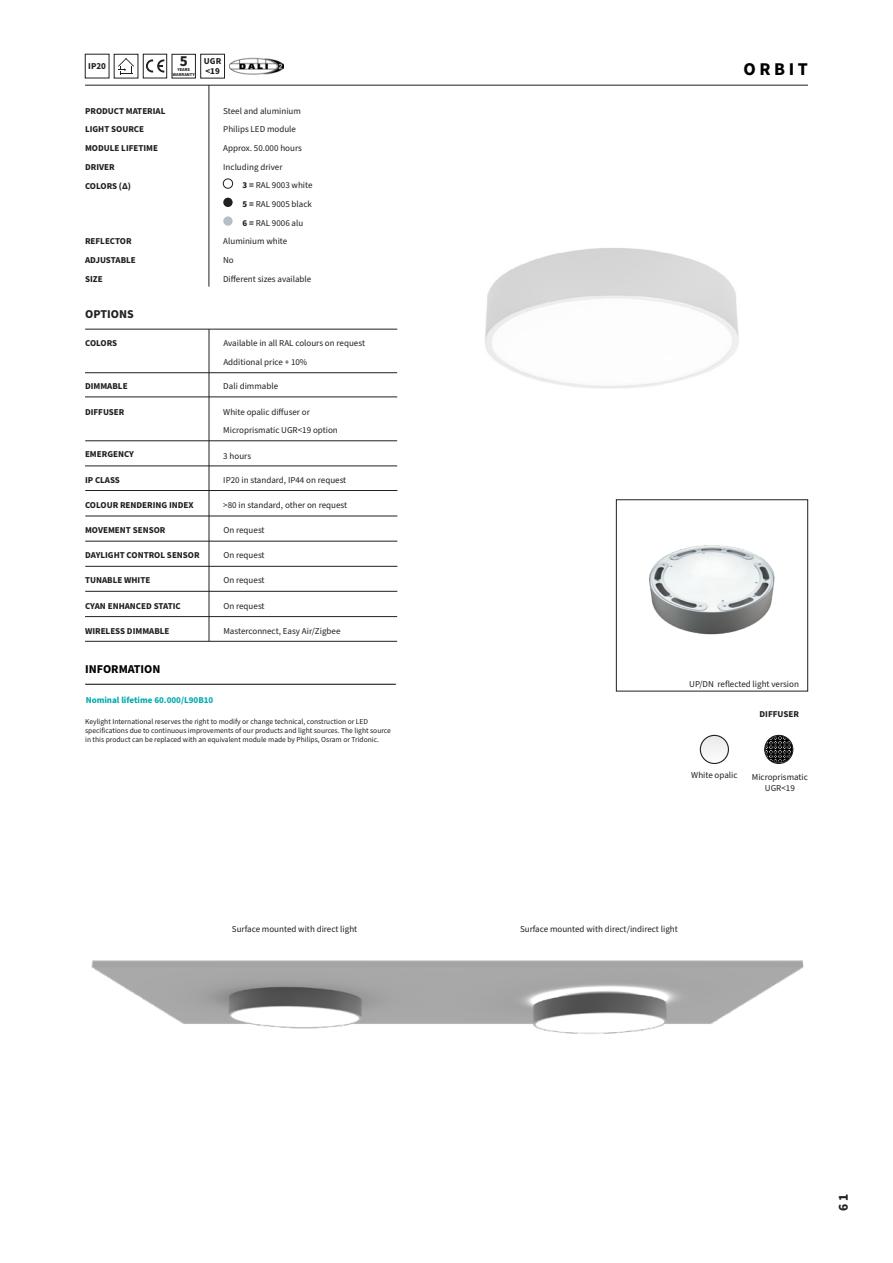
<style>
.page{position:relative;width:893px;height:1263px;background:#fff}
.page>*{position:absolute;margin:0;border:0;box-sizing:border-box;transform-origin:0 0}
.t1{font:700 18px "Source Sans Pro";letter-spacing:.2em;color:#000}
.t2{font:700 15px "Source Sans Pro";color:#231f20}
.t3{font:700 13.5px "Source Sans Pro";color:#231f20}
.t4{font:700 12px "Source Sans Pro";color:#000}
.t5{font:700 12px "Source Sans Pro";color:#231f20}
.t6{font:9px/10.8px "Source Sans Pro";color:#231f20;text-align:center}
.t7{font:700 9px "Source Sans Pro";color:#231f20}
.t8{font:700 9px "Source Sans Pro";color:#03aaaf}
.t9{font:7.5px/9px "Source Sans Pro";color:#231f20}
.t10{font:700 4.5px "Source Sans Pro";color:#231f20}
.s1{font-weight:700}
</style>
<div class="page">
<img style="left:91px;top:960px;width:713px;height:74px">
<div style="left:616px;top:500px;width:192px;height:191px;border:1px solid #231f20"></div>
<div style="left:223px;top:179px;width:10px;height:9px;border:1px solid #231f20;border-radius:50%"></div>
<div style="left:223px;top:198px;width:10px;height:9px;background:#231f20;border-radius:50%"></div>
<div style="left:223px;top:216px;width:10px;height:10px;background:#b6bfc7;border-radius:50%"></div>
<hr style="left:85px;top:85px;width:723px;height:1px;background:#231f20">
<hr style="left:209px;top:85px;width:1px;height:202px;background:#231f20">
<img style="left:649px;top:545px;width:126px;height:90px">
<img style="left:485px;top:248px;width:254px;height:141px">
<svg style="left:118px;top:58px;width:16px;height:16px"></svg>
<svg style="left:146px;top:59px;width:18px;height:14px"></svg>
<div style="left:143px;top:54px;width:24px;height:24px;border:1px solid #231f20"></div>
<div style="left:172px;top:54px;width:24px;height:24px;border:1px solid #231f20"></div>
<svg style="left:765px;top:735px;width:28px;height:28px"></svg>
<div style="left:764px;top:735px;width:29px;height:29px;border:1px solid #231f20;border-radius:50%"></div>
<svg style="left:700px;top:735px;width:28px;height:28px"></svg>
<div style="left:700px;top:735px;width:29px;height:29px;border:1px solid #231f20;border-radius:50%"></div>
<hr style="left:85px;top:684px;width:311px;height:1px;background:#000">
<hr style="left:85px;top:329px;width:312px;height:1px;background:#231f20">
<hr style="left:85px;top:372px;width:312px;height:1px;background:#231f20">
<hr style="left:85px;top:466px;width:312px;height:1px;background:#231f20">
<hr style="left:85px;top:616px;width:312px;height:1px;background:#231f20">
<hr style="left:85px;top:641px;width:312px;height:1px;background:#231f20">
<hr style="left:85px;top:591px;width:312px;height:1px;background:#231f20">
<hr style="left:85px;top:566px;width:312px;height:1px;background:#231f20">
<hr style="left:85px;top:541px;width:312px;height:1px;background:#231f20">
<hr style="left:85px;top:516px;width:312px;height:1px;background:#231f20">
<hr style="left:85px;top:490px;width:312px;height:1px;background:#231f20">
<hr style="left:85px;top:440px;width:312px;height:1px;background:#231f20">
<hr style="left:85px;top:397px;width:312px;height:1px;background:#231f20">
<hr style="left:209px;top:329px;width:1px;height:312px;background:#231f20">
<img style="left:230px;top:57px;width:54px;height:18px">
<p class="t7" style="left:88px;top:60px;width:19px">IP20</p>
<p class="t2" style="left:180px;top:50px;width:9px">5</p>
<p class="t10" style="left:177px;top:67px;width:14px">YEARS</p>
<p class="t10" style="left:173px;top:72px;width:24px">WARRANTY</p>
<p class="t7" style="left:204px;top:55px;width:19px">UGR</p>
<p class="t7" style="left:205px;top:65px;width:16px">&lt;19</p>
<p class="t7" style="left:85px;top:104px;width:82px">PRODUCT MATERIAL</p>
<p class="t7" style="left:85px;top:142px;width:75px">MODULE LIFETIME</p>
<p class="t7" style="left:85px;top:161px;width:31px">DRIVER</p>
<p class="t7" style="left:85px;top:123px;width:61px">LIGHT SOURCE</p>
<p class="t7" style="left:85px;top:179px;width:47px">COLORS (∆)</p>
<p class="t6" style="left:223px;top:105px;width:79px">Steel and aluminium</p>
<p class="t6" style="left:223px;top:143px;width:80px">Approx. 50.000 hours</p>
<p class="t6" style="left:223px;top:162px;width:61px">Including driver</p>
<p class="t6" style="left:243px;top:199px;width:71px"><span class="s1">5 =</span> RAL 9005 black</p>
<p class="t6" style="left:243px;top:218px;width:62px"><span class="s1">6 =</span> RAL 9006 alu</p>
<p class="t6" style="left:223px;top:124px;width:74px">Philips LED module</p>
<p class="t6" style="left:243px;top:180px;width:72px"><span class="s1">3 =</span> RAL 9003 white</p>
<p class="t6" style="left:223px;top:236px;width:66px">Aluminium white</p>
<p class="t6" style="left:223px;top:274px;width:90px">Different sizes available</p>
<p class="t7" style="left:85px;top:235px;width:48px">REFLECTOR</p>
<p class="t7" style="left:85px;top:273px;width:19px">SIZE</p>
<p class="t7" style="left:85px;top:254px;width:52px">ADJUSTABLE</p>
<p class="t6" style="left:223px;top:255px;width:12px">No</p>
<p class="t5" style="left:85px;top:306px;width:50px">OPTIONS</p>
<p class="t7" style="left:85px;top:337px;width:34px">COLORS</p>
<p class="t6" style="left:223px;top:338px;width:143px">Available in all RAL colours on request</p>
<p class="t6" style="left:223px;top:357px;width:85px">Additional price + 10%</p>
<p class="t7" style="left:85px;top:380px;width:44px">DIMMABLE</p>
<p class="t7" style="left:85px;top:405px;width:41px">DIFFUSER</p>
<p class="t7" style="left:85px;top:448px;width:50px">EMERGENCY</p>
<p class="t7" style="left:85px;top:473px;width:36px">IP CLASS</p>
<p class="t7" style="left:85px;top:499px;width:110px">COLOUR RENDERING INDEX</p>
<p class="t7" style="left:85px;top:524px;width:82px">MOVEMENT SENSOR</p>
<p class="t7" style="left:85px;top:549px;width:116px">DAYLIGHT CONTROL SENSOR</p>
<p class="t7" style="left:85px;top:574px;width:67px">TUNABLE WHITE</p>
<p class="t7" style="left:85px;top:599px;width:97px">CYAN ENHANCED STATIC</p>
<p class="t6" style="left:223px;top:381px;width:56px">Dali dimmable</p>
<p class="t6" style="left:223px;top:406px;width:88px">White opalic diffuser or</p>
<p class="t6" style="left:223px;top:425px;width:116px">Microprismatic UGR&lt;19 option</p>
<p class="t6" style="left:223px;top:450px;width:29px">3 hours</p>
<p class="t6" style="left:223px;top:475px;width:125px">IP20 in standard, IP44 on request</p>
<p class="t6" style="left:223px;top:500px;width:125px">&gt;80 in standard, other on request</p>
<p class="t6" style="left:223px;top:525px;width:43px">On request</p>
<p class="t6" style="left:223px;top:550px;width:43px">On request</p>
<p class="t6" style="left:223px;top:575px;width:43px">On request</p>
<p class="t6" style="left:223px;top:600px;width:43px">On request</p>
<p class="t7" style="left:85px;top:624px;width:86px">WIRELESS DIMMABLE</p>
<p class="t6" style="left:223px;top:625px;width:119px">Masterconnect, Easy Air/Zigbee</p>
<p class="t4" style="left:85px;top:661px;width:77px">INFORMATION</p>
<p class="t8" style="left:86px;top:694px;width:129px">Nominal lifetime 60.000/L90B10</p>
<p class="t9" style="left:85px;top:717px;width:307px">Keylight International reserves the right to modify or change technical, construction or LED specifications due to continuous improvements of our products and light sources. The light source in this product can be replaced with an equivalent module made by Philips, Osram or Tridonic.</p>
<p class="t1" style="left:743px;top:57px;width:66px">ORBIT</p>
<p class="t6" style="left:689px;top:678px;width:111px">UP/DN reflected light version</p>
<p class="t7" style="left:759px;top:708px;width:41px">DIFFUSER</p>
<p class="t6" style="left:691px;top:770px;width:48px">White opalic</p>
<p class="t6" style="left:752px;top:772px;width:58px">Microprismatic<br>UGR&lt;19</p>
<p class="t6" style="left:232px;top:924px;width:127px">Surface mounted with direct light</p>
<p class="t6" style="left:520px;top:924px;width:159px">Surface mounted with direct/indirect light</p>
<h3 class="t3" style="left:834px;top:1211px;width:19px;rotate:-90deg">61</h3>
</div>
